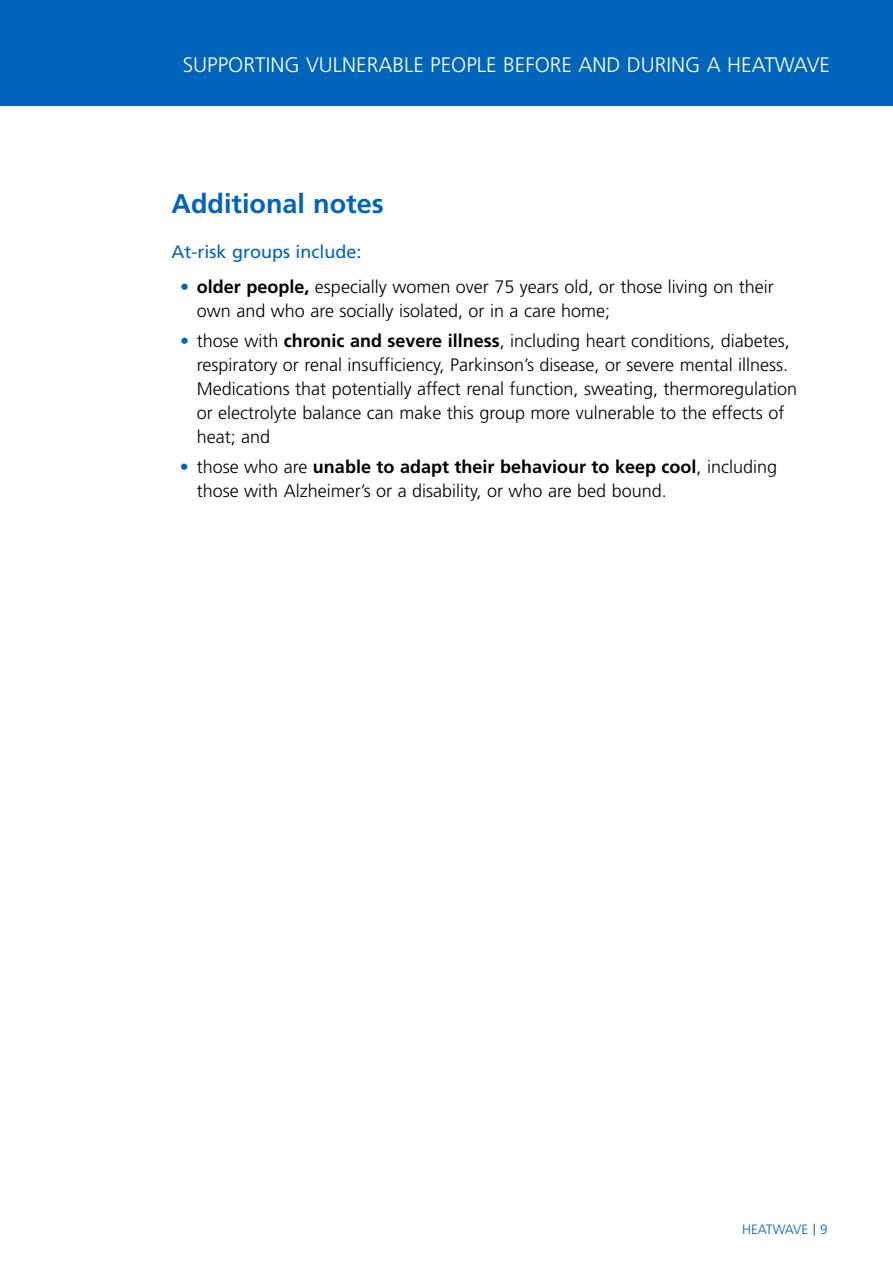
<style>
.page{position:relative;width:893px;height:1263px;background:#fff}
.page>*{position:absolute;margin:0;border:0;box-sizing:border-box;transform-origin:0 0}
.t1{font:700 27px "Frutiger";color:#0064ba}
.t2{font:300 21px "Frutiger";color:#fff}
.t3{font:300 18px/24px "Frutiger";color:#000}
.t4{font:18px "Frutiger";color:#0064ba}
.t5{font:300 13.5px "Frutiger";color:#0064ba}
.s1{font-weight:700;color:#0064ba}
.s2{font-weight:700}
</style>
<div class="page">
<svg style="left:814px;top:1224px;width:1px;height:12px"></svg>
<div style="left:0;top:0;width:893px;height:106px;background:#0064ba"></div>
<p class="t2" style="left:183px;top:56px;width:649px">SUPPORTING VULNERABLE PEOPLE BEFORE AND DURING A HEATWAVE</p>
<h2 class="t1" style="left:172px;top:193px;width:214px">Additional notes</h2>
<h3 class="t4" style="left:172px;top:245px;width:191px">At-risk groups include:</h3>
<p class="t3" style="left:197px;top:276px;width:579px;text-indent:-17px"><span class="s1">•</span> <span class="s2">older people,</span> especially women over 75 years old, or those living on their own and who are socially isolated, or in a care home;</p>
<p class="t3" style="left:197px;top:330px;width:602px;text-indent:-17px"><span class="s1">•</span> those with <span class="s2">chronic and severe illness</span>, including heart conditions, diabetes, respiratory or renal insufficiency, Parkinson’s disease, or severe mental illness.<br>Medications that potentially affect renal function, sweating, thermoregulation or electrolyte balance can make this group more vulnerable to the effects of heat; and</p>
<p class="t3" style="left:197px;top:456px;width:582px;text-indent:-17px"><span class="s1">•</span> those who are <span class="s2">unable to adapt their behaviour to keep cool</span>, including those with Alzheimer’s or a disability, or who are bed bound.</p>
<p class="t5" style="left:742px;top:1224px;width:87px">HEATWAVE 9</p>
</div>
